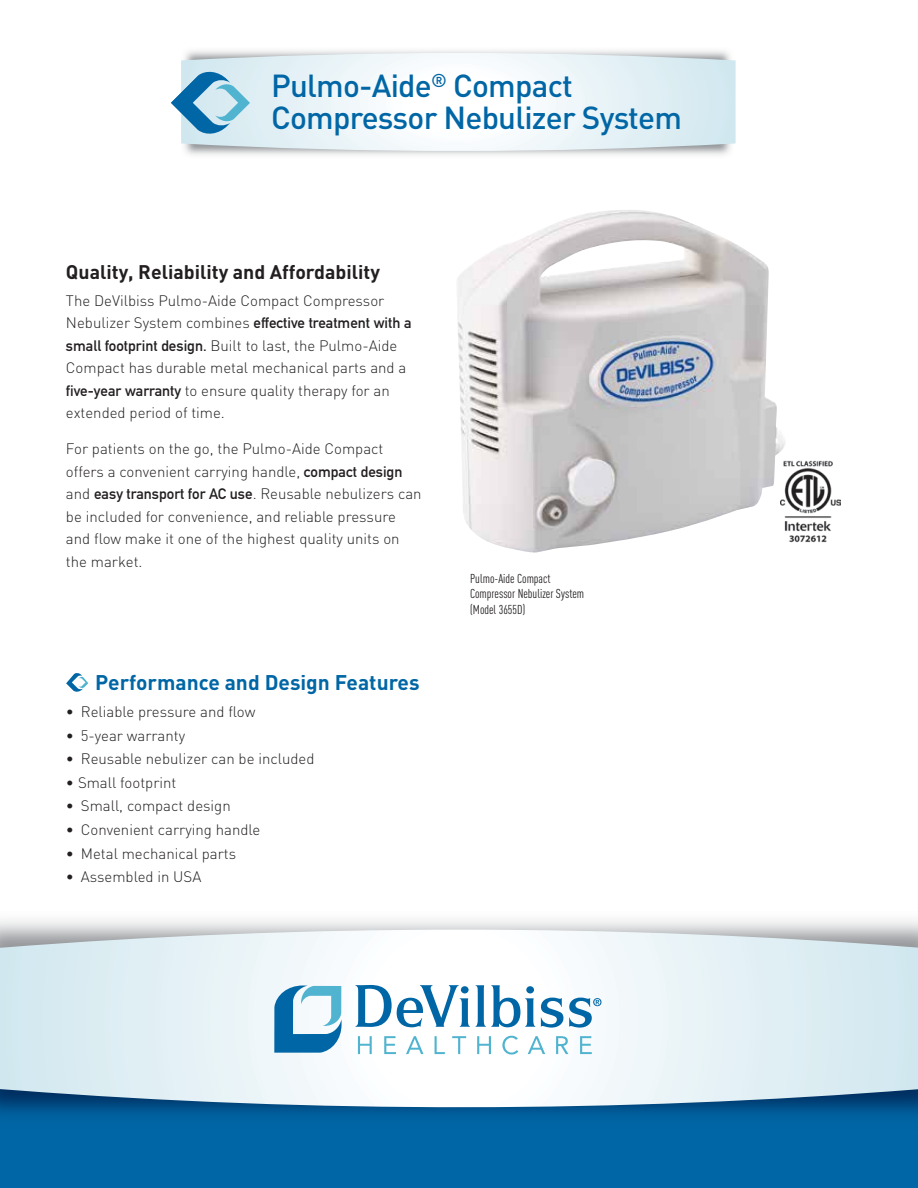
<style>
.page{position:relative;width:918px;height:1188px;background:#fff}
.page>*{position:absolute;margin:0;border:0;box-sizing:border-box;transform-origin:0 0}
.t1{font:500 31.5px/31.5px "DIN";letter-spacing:-.025em;color:#0066a5}
.t2{font:700 21px "DIN";color:#0066a5}
.t3{font:700 19.5px "DIN";color:#231f20}
.t4{font:300 15px/22.5px "DIN";color:#231f20}
.t5{font:12.75px/15.3px "DIN Cond";color:#231f20}
.s1{font-family:"DIN Mittelschrift";font-weight:400}
</style>
<div class="page">
<img style="left:457px;top:210px;width:328px;height:343px">
<svg style="left:181px;top:53px;width:555px;height:100px"></svg>
<svg style="left:171px;top:69px;width:86px;height:81px;background:#a5cbde"></svg>
<div style="left:0;top:982px;width:918px;height:206px;background:#0066a5"></div>
<svg style="left:0;top:930px;width:918px;height:183px;background:#d6e5ed"></svg>
<svg style="left:355px;top:985px;width:115px;height:42px"></svg>
<svg style="left:476px;top:985px;width:59px;height:42px"></svg>
<svg style="left:541px;top:998px;width:22px;height:30px"></svg>
<svg style="left:274px;top:986px;width:68px;height:67px"></svg>
<svg style="left:358px;top:1036px;width:14px;height:18px"></svg>
<svg style="left:384px;top:1036px;width:12px;height:18px"></svg>
<svg style="left:406px;top:1036px;width:17px;height:18px"></svg>
<svg style="left:435px;top:1036px;width:10px;height:18px"></svg>
<svg style="left:452px;top:1036px;width:14px;height:18px"></svg>
<svg style="left:477px;top:1036px;width:14px;height:18px"></svg>
<svg style="left:502px;top:1036px;width:16px;height:19px"></svg>
<svg style="left:528px;top:1036px;width:17px;height:18px"></svg>
<svg style="left:556px;top:1036px;width:12px;height:18px"></svg>
<svg style="left:580px;top:1036px;width:12px;height:18px"></svg>
<svg style="left:569px;top:998px;width:33px;height:30px"></svg>
<svg style="left:66px;top:673px;width:23px;height:19px"></svg>
<img style="left:781px;top:460px;width:59px;height:84px">
<h1 class="t1" style="left:271px;top:69px;width:412px">Pulmo-Aide<sup>®</sup> Compact<br>Compressor Nebulizer System</h1>
<h3 class="t3" style="left:66px;top:259px;width:316px">Quality, Reliability and Affordability</h3>
<p class="t4" style="left:66px;top:289px;width:347px">The DeVilbiss Pulmo-Aide Compact Compressor Nebulizer System combines <span class="s1">effective treatment with a small footprint design.</span> Built to last, the Pulmo-Aide Compact has durable metal mechanical parts and a <span class="s1">five-year warranty</span> to ensure quality therapy for an extended period of time.</p>
<p class="t4" style="left:66px;top:438px;width:357px">For patients on the go, the Pulmo-Aide Compact offers a convenient carrying handle, <span class="s1">compact design </span>and <span class="s1">easy transport for AC use</span>. Reusable nebulizers can be included for convenience, and reliable pressure and flow make it one of the highest quality units on the market.</p>
<h2 class="t2" style="left:95px;top:669px;width:326px">Performance and Design Features</h2>
<p class="t4" style="left:66px;top:700px;width:191px">• Reliable pressure and flow</p>
<p class="t4" style="left:66px;top:724px;width:121px">• 5-year warranty</p>
<p class="t4" style="left:66px;top:747px;width:250px">• Reusable nebulizer can be included</p>
<p class="t4" style="left:66px;top:771px;width:112px">• Small footprint</p>
<p class="t4" style="left:66px;top:795px;width:166px">• Small, compact design</p>
<p class="t4" style="left:66px;top:818px;width:196px">• Convenient carrying handle</p>
<p class="t4" style="left:66px;top:842px;width:172px">• Metal mechanical parts</p>
<p class="t4" style="left:66px;top:866px;width:137px">• Assembled in USA</p>
<p class="t5" style="left:470px;top:571px;width:116px">Pulmo-Aide Compact<br>Compressor Nebulizer System (Model 3655D)</p>
</div>
